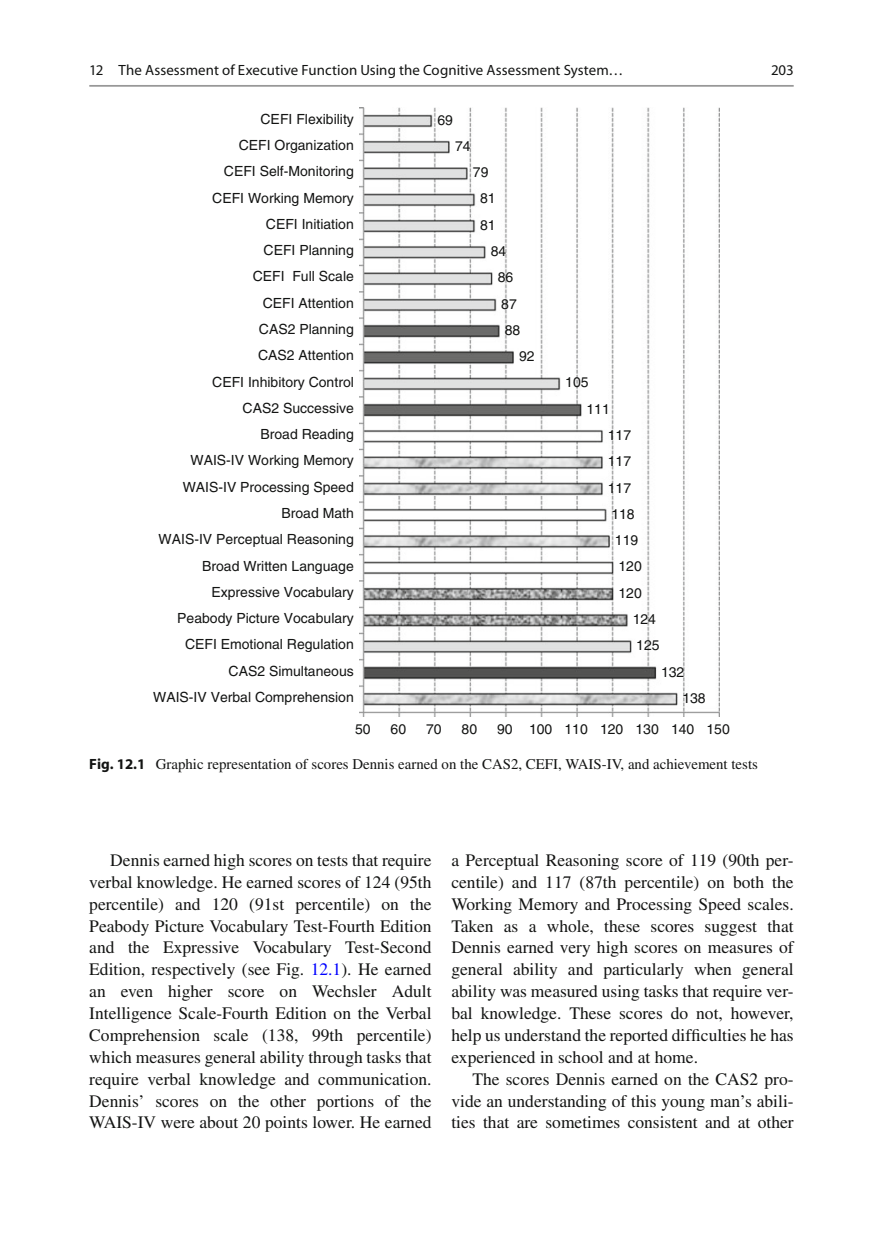
<style>
.page{position:relative;width:883px;height:1260px;background:#fff}
.page>*{position:absolute;margin:0;border:0;box-sizing:border-box;transform-origin:0 0}
.t1{font:17.5px/21.9px "Times";color:#131413;text-align:justify}
.t2{font:14.88px "Times";color:#131413}
.t3{font:14.88px "Myriad";letter-spacing:.005em;color:#131413}
.t4{font:14px "Helvetica";color:#131413}
.s1{font-family:"Myriad";font-weight:700}
.s2{color:#00f}
</style>
<div class="page">
<img style="left:360px;top:107px;width:360px;height:610px">
<hr style="left:89px;top:85px;width:705px;height:2px;background:#989898">
<p class="t3" style="left:89px;top:64px;width:536px">12 The Assessment of Executive Function Using the Cognitive Assessment System…</p>
<p class="t4" style="left:261px;top:114px;width:95px">CEFI Flexibility</p>
<p class="t4" style="left:437px;top:115px;width:17px">69</p>
<p class="t4" style="left:239px;top:140px;width:117px">CEFI Organization</p>
<p class="t4" style="left:455px;top:141px;width:17px">74</p>
<p class="t4" style="left:224px;top:166px;width:131px">CEFI Self-Monitoring</p>
<p class="t4" style="left:473px;top:167px;width:17px">79</p>
<p class="t4" style="left:212px;top:193px;width:143px">CEFI Working Memory</p>
<p class="t4" style="left:480px;top:193px;width:17px">81</p>
<p class="t4" style="left:266px;top:219px;width:89px">CEFI Initiation</p>
<p class="t4" style="left:480px;top:220px;width:17px">81</p>
<p class="t4" style="left:264px;top:245px;width:92px">CEFI Planning</p>
<p class="t4" style="left:491px;top:246px;width:17px">84</p>
<p class="t4" style="left:253px;top:271px;width:103px">CEFI Full Scale</p>
<p class="t4" style="left:498px;top:272px;width:17px">86</p>
<p class="t4" style="left:263px;top:298px;width:93px">CEFI Attention</p>
<p class="t4" style="left:501px;top:299px;width:17px">87</p>
<p class="t4" style="left:259px;top:324px;width:96px">CAS2 Planning</p>
<p class="t4" style="left:505px;top:325px;width:17px">88</p>
<p class="t4" style="left:258px;top:350px;width:97px">CAS2 Attention</p>
<p class="t4" style="left:519px;top:351px;width:17px">92</p>
<p class="t4" style="left:212px;top:377px;width:143px">CEFI Inhibitory Control</p>
<p class="t4" style="left:565px;top:377px;width:25px">105</p>
<p class="t4" style="left:243px;top:403px;width:113px">CAS2 Successive</p>
<p class="t4" style="left:587px;top:404px;width:25px">111</p>
<p class="t4" style="left:261px;top:429px;width:95px">Broad Reading</p>
<p class="t4" style="left:608px;top:430px;width:25px">117</p>
<p class="t4" style="left:191px;top:455px;width:165px">WAIS-IV Working Memory</p>
<p class="t4" style="left:608px;top:456px;width:25px">117</p>
<p class="t4" style="left:183px;top:482px;width:173px">WAIS-IV Processing Speed</p>
<p class="t4" style="left:608px;top:483px;width:25px">117</p>
<p class="t4" style="left:282px;top:508px;width:74px">Broad Math</p>
<p class="t4" style="left:611px;top:509px;width:25px">118</p>
<p class="t4" style="left:159px;top:534px;width:197px">WAIS-IV Perceptual Reasoning</p>
<p class="t4" style="left:615px;top:535px;width:25px">119</p>
<p class="t4" style="left:202px;top:561px;width:153px">Broad Written Language</p>
<p class="t4" style="left:618px;top:561px;width:25px">120</p>
<p class="t4" style="left:212px;top:587px;width:144px">Expressive Vocabulary</p>
<p class="t4" style="left:618px;top:588px;width:25px">120</p>
<p class="t4" style="left:177px;top:613px;width:178px">Peabody Picture Vocabulary</p>
<p class="t4" style="left:633px;top:614px;width:25px">124</p>
<p class="t4" style="left:185px;top:639px;width:170px">CEFI Emotional Regulation</p>
<p class="t4" style="left:636px;top:640px;width:25px">125</p>
<p class="t4" style="left:229px;top:666px;width:127px">CAS2 Simultaneous</p>
<p class="t4" style="left:661px;top:666px;width:25px">132</p>
<p class="t4" style="left:153px;top:692px;width:202px">WAIS-IV Verbal Comprehension</p>
<p class="t4" style="left:682px;top:693px;width:25px">138</p>
<p class="t4" style="left:355px;top:724px;width:17px">50</p>
<p class="t4" style="left:391px;top:724px;width:17px">60</p>
<p class="t4" style="left:426px;top:724px;width:17px">70</p>
<p class="t4" style="left:462px;top:724px;width:17px">80</p>
<p class="t4" style="left:497px;top:724px;width:234px">90 100 110 120 130 140 150</p>
<p class="t2" style="left:89px;top:758px;width:670px"><span class="s1">Fig. 12.1</span> Graphic representation of scores Dennis earned on the CAS2, CEFI, WAIS-IV, and achievement tests</p>
<p class="t3" style="left:771px;top:64px;width:24px">203</p>
<p class="t1" style="left:89px;top:851px;width:344px;text-indent:21px">Dennis earned high scores on tests that require verbal knowledge. He earned scores of 124 (95th percentile) and 120 (91st percentile) on the Peabody Picture Vocabulary Test-Fourth Edition and the Expressive Vocabulary Test-Second Edition, respectively (see Fig. <span class="s2">12.1</span> ). He earned an even higher score on Wechsler Adult Intelligence Scale-Fourth Edition on the Verbal Comprehension scale (138, 99th percentile) which measures general ability through tasks that require verbal knowledge and communication.<br>Dennis’ scores on the other portions of the WAIS-IV were about 20 points lower. He earned</p>
<p class="t1" style="left:451px;top:851px;width:344px">a Perceptual Reasoning score of 119 (90th per&shy;centile) and 117 (87th percentile) on both the Working Memory and Processing Speed scales.<br>Taken as a whole, these scores suggest that Dennis earned very high scores on measures of general ability and particularly when general ability was measured using tasks that require ver&shy;bal knowledge. These scores do not, however, help us understand the reported difficulties he has experienced in school and at home.</p>
<p class="t1" style="left:451px;top:1070px;width:344px;text-indent:21px">The scores Dennis earned on the CAS2 pro&shy;vide an understanding of this young man’s abili&shy;ties that are sometimes consistent and at other</p>
</div>
